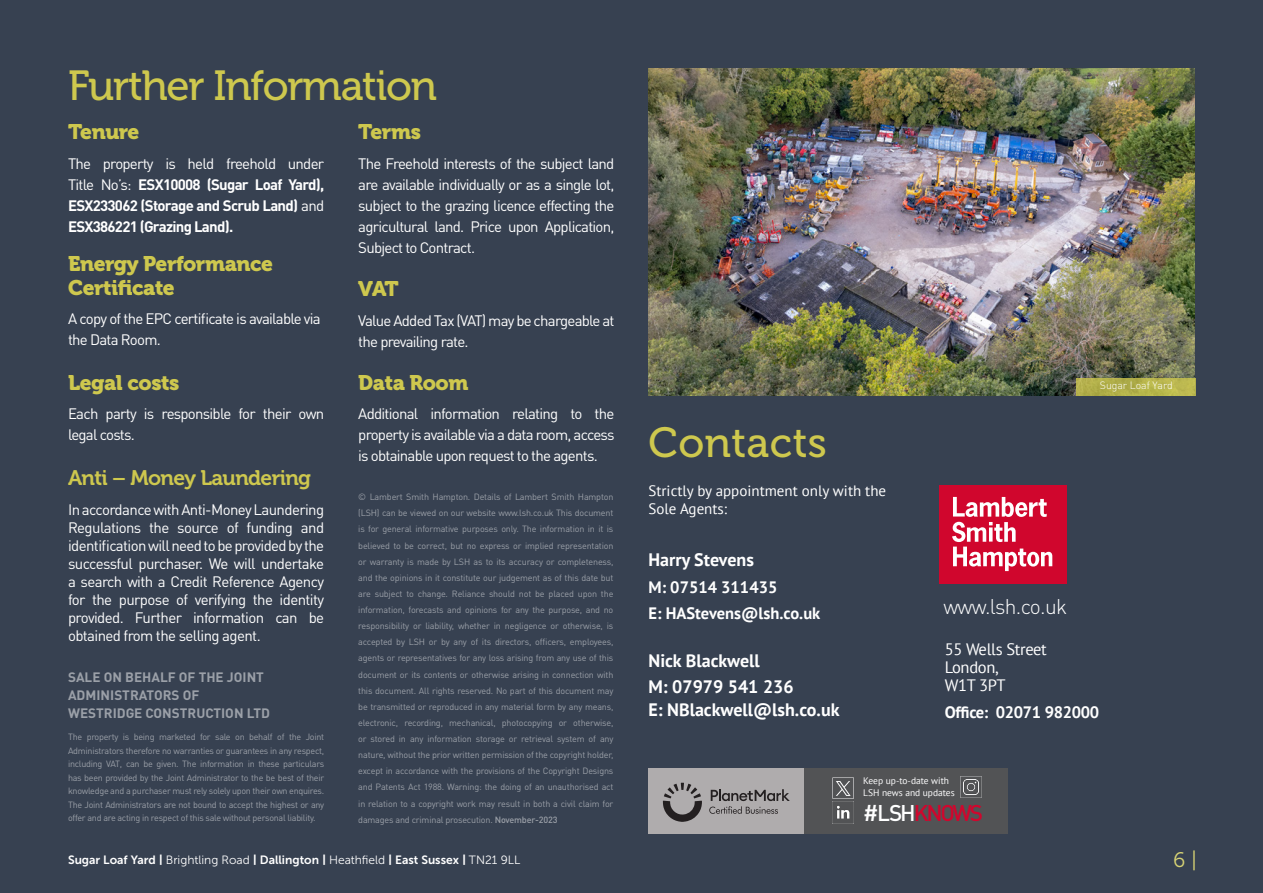
<style>
.page{position:relative;width:1263px;height:893px;background:#374151}
.page>*{position:absolute;margin:0;border:0;box-sizing:border-box;transform-origin:0 0}
.t1{font:42px "Museo 500";letter-spacing:-.03em;color:#cec84e}
.t2{font:42px "Museo 500";letter-spacing:.01em;color:#cec84e}
.t3{font:500 22.5px "DIN Pro";letter-spacing:-.1em;color:#d0062d}
.t4{font:21px/24px "Museo 900";letter-spacing:-.02em;color:#cec84e}
.t5{font:21px "Museo 700";letter-spacing:-.03em;color:#cec84e}
.t6{font:300 21px "DIN Pro";letter-spacing:-.035em;color:#fff}
.t7{font:21px "Museo 300";color:#d7d374}
.t8{font:700 18px "PT Sans";color:#fff}
.t9{font:700 16.5px "PT Sans";color:#fff}
.t10{font:16.5px/18px "PT Sans";letter-spacing:-.02em;color:#fff}
.t11{font:700 16.5px "PT Sans";letter-spacing:-.02em;color:#fff}
.t12{font:15px/21px "DIN Pro";letter-spacing:-.05em;color:#fff;text-align:justify}
.t13{font:700 15px/21px "DIN Pro";letter-spacing:-.05em;color:#fff;text-align:justify}
.t14{font:15px/18px "PT Sans";color:#fff}
.t15{font:700 13.5px/18px "DIN Pro";color:#9ba0a8}
.t16{font:12px "Museo Sans 700";color:#fff}
.t17{font:300 10.5px "DIN Pro";letter-spacing:-.005em;color:#fff}
.t18{font:9.45px/11.9px "PT Sans";color:#fff}
.t19{font:9px/16.2px "DIN Pro";letter-spacing:-.03em;color:#9ba0a8;text-align:justify}
.s1{font-weight:400}
.s2{font-weight:500}
.s3{font-family:"DIN Pro";font-weight:700}
.s4{font-family:"Museo Sans 300"}
.s5{color:#fff}
</style>
<div class="page">
<img style="left:648px;top:68px;width:547px;height:327px">
<div style="left:939px;top:485px;width:127px;height:98px;background:#d0062d"></div>
<svg style="left:952px;top:497px;width:100px;height:74px"></svg>
<div style="left:1077px;top:378px;width:119px;height:17px;background:linear-gradient(to right,#adab48,#bebb50)"></div>
<div style="left:804px;top:768px;width:204px;height:65px;background:#525355"></div>
<img style="left:960px;top:776px;width:22px;height:22px">
<img style="left:832px;top:802px;width:22px;height:21px">
<div style="left:648px;top:768px;width:156px;height:65px;background:#afacad"></div>
<svg style="left:663px;top:783px;width:39px;height:39px"></svg>
<svg style="left:709px;top:789px;width:81px;height:25px"></svg>
<svg style="left:832px;top:777px;width:22px;height:22px"></svg>
<p class="t1" style="left:68px;top:62px;width:371px">Further Information</p>
<p class="t4" style="left:68px;top:120px;width:73px">Tenure</p>
<p class="t13" style="left:68px;top:152px;width:258px"><span class="s1">The property is held freehold under Title No’s:</span> ESX10008 (Sugar Loaf Yard), ESX233062 (Storage and Scrub Land) <span class="s1">and </span>ESX386221 (Grazing Land).</p>
<p class="t4" style="left:68px;top:252px;width:207px">Energy Performance<br>Certificate</p>
<p class="t12" style="left:68px;top:308px;width:254px">A copy of the EPC certificate is available via the Data Room.</p>
<p class="t4" style="left:68px;top:371px;width:113px">Legal costs</p>
<p class="t12" style="left:68px;top:403px;width:258px">Each party is responsible for their own legal costs.</p>
<p class="t5" style="left:68px;top:466px;width:245px">Anti – Money Laundering</p>
<p class="t12" style="left:68px;top:500px;width:258px;line-height:18px">In accordance with Anti-Money Laundering Regulations the source of funding and identification will need to be provided by the successful purchaser. We will undertake a search with a Credit Reference Agency for the purpose of verifying the identity provided. Further information can be obtained from the selling agent.</p>
<p class="t15" style="left:68px;top:668px;width:203px">SALE ON BEHALF OF THE JOINT<br>ADMINISTRATORS OF<br>WESTRIDGE CONSTRUCTION LTD</p>
<p class="t19" style="left:68px;top:730px;width:258px;line-height:13.5px">The property is being marketed for sale on behalf of the Joint Administrators therefore no warranties or guarantees in any respect, including VAT, can be given. The information in these particulars has been provided by the Joint Administrator to the be best of their knowledge and a purchaser must rely solely upon their own enquires.<br>The Joint Administrators are not bound to accept the highest or any offer and are acting in respect of this sale without personal liability.</p>
<p class="t4" style="left:358px;top:120px;width:64px">Terms</p>
<p class="t12" style="left:358px;top:152px;width:258px">The Freehold interests of the subject land are available individually or as a single lot, subject to the grazing licence effecting the agricultural land. Price upon Application, Subject to Contract.</p>
<p class="t4" style="left:358px;top:277px;width:42px">VAT</p>
<p class="t12" style="left:358px;top:309px;width:258px">Value Added Tax (VAT) may be chargeable at the prevailing rate.</p>
<p class="t4" style="left:358px;top:371px;width:112px">Data Room</p>
<p class="t12" style="left:358px;top:403px;width:258px">Additional information relating to the property is available via a data room, access is obtainable upon request to the agents.</p>
<p class="t19" style="left:358px;top:488px;width:257px">© Lambert Smith Hampton. Details of Lambert Smith Hampton (LSH) can be viewed on our website www.lsh.co.uk This document is for general informative purposes only. The information in it is believed to be correct, but no express or implied representation or warranty is made by LSH as to its accuracy or completeness, and the opinions in it constitute our judgement as of this date but are subject to change. Reliance should not be placed upon the information, forecasts and opinions for any the purpose, and no responsibility or liability, whether in negligence or otherwise, is accepted by LSH or by any of its directors, officers, employees, agents or representatives for any loss arising from any use of this document or its contents or otherwise arising in connection with this document. All rights reserved. No part of this document may be transmitted or reproduced in any material form by any means, electronic, recording, mechanical, photocopying or otherwise, or stored in any information storage or retrieval system of any nature, without the prior written permission of the copyright holder, except in accordance with the provisions of the Copyright Designs and Patents Act 1988. Warning: the doing of an unauthorised act in relation to a copyright work may result in both a civil claim for damages and criminal prosecution. <span class="s2">November-2023</span></p>
<p class="t16" style="left:68px;top:853px;width:454px">Sugar Loaf Yard <span class="s3">|</span> <span class="s4">Brightling Road</span> <span class="s3">|</span> Dallington <span class="s3">|</span> <span class="s4">Heathfield</span> <span class="s3">|</span> East Sussex <span class="s3">|</span> <span class="s4">TN21 9LL</span></p>
<p class="t2" style="left:648px;top:419px;width:180px">Contacts</p>
<p class="t14" style="left:648px;top:481px;width:239px">Strictly by appointment only with the<br>Sole Agents:</p>
<p class="t8" style="left:648px;top:548px;width:107px">Harry Stevens</p>
<p class="t9" style="left:648px;top:576px;width:130px">M: 07514 311435</p>
<p class="t9" style="left:648px;top:602px;width:173px">E: HAStevens@lsh.co.uk</p>
<p class="t8" style="left:648px;top:648px;width:113px">Nick Blackwell</p>
<p class="t8" style="left:648px;top:675px;width:147px">M: 07979 541 236</p>
<p class="t8" style="left:648px;top:697px;width:193px">E: NBlackwell@lsh.co.uk</p>
<p class="t17" style="left:1100px;top:378px;width:74px">Sugar Loaf Yard</p>
<p class="t6" style="left:943px;top:592px;width:125px">www.lsh.co.uk</p>
<p class="t10" style="left:945px;top:640px;width:103px">55 Wells Street<br>London,<br>W1T 3PT</p>
<p class="t11" style="left:945px;top:701px;width:156px">Office: 02071 982000</p>
<p class="t18" style="left:863px;top:774px;width:93px">Keep up-to-date with<br>LSH news and updates</p>
<p class="t3" style="left:863px;top:797px;width:121px"><span class="s5">#LSH</span> KNOWS</p>
<p class="t7" style="left:1173px;top:848px;width:25px">6 |</p>
</div>
